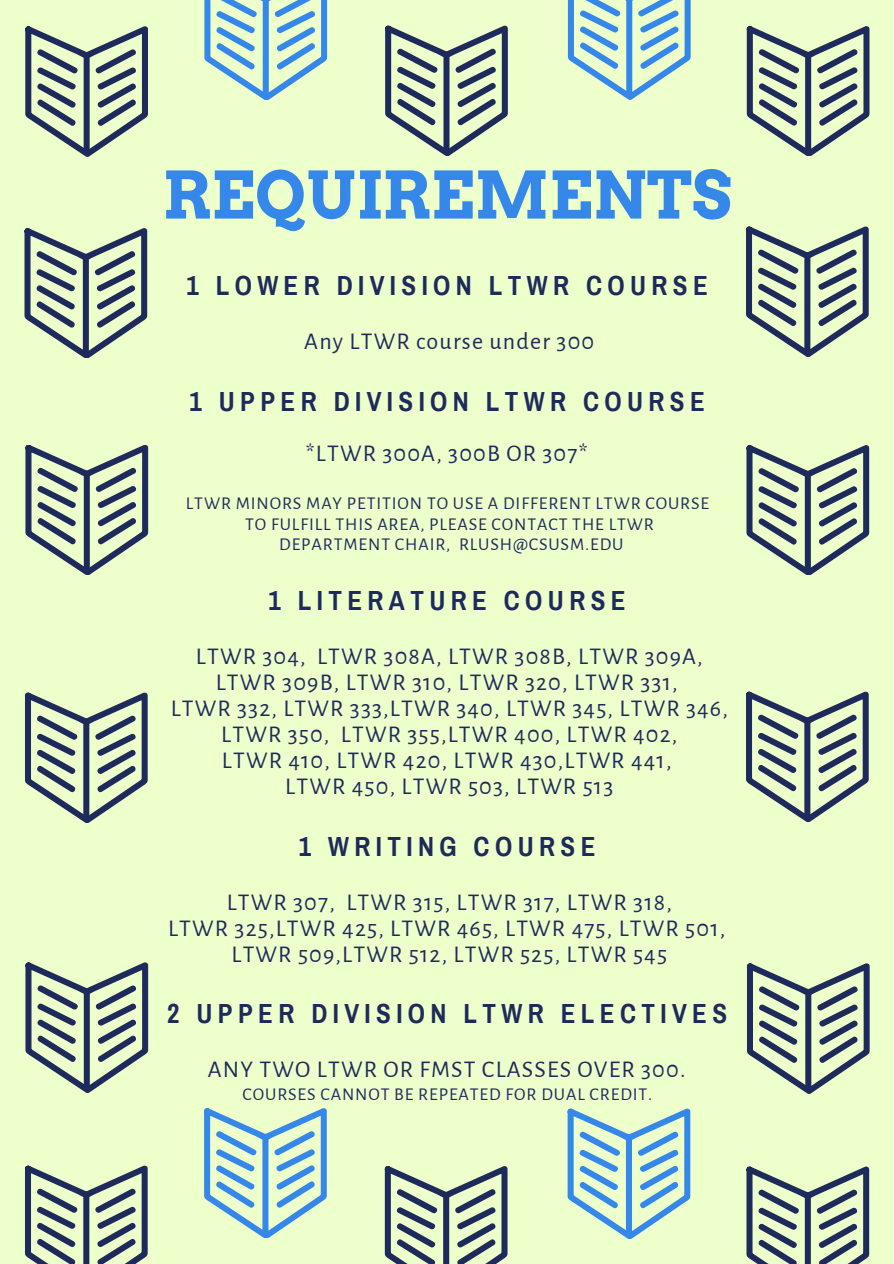
<style>
.page{position:relative;width:894px;height:1264px;background:#fff}
.page>*{position:absolute;margin:0;border:0;box-sizing:border-box;transform-origin:0 0}
.t1{font:700 64.95px "Arvo";color:#3587e9}
.t2{font:700 27px "Archivo Narrow";letter-spacing:.2em;color:#1e2a5b}
.t3{font:24px/26.1px "Alegreya Sans";letter-spacing:.05em;color:#1e2a5b;text-align:center}
.t4{font:18px/20.5px "Alegreya Sans";letter-spacing:.05em;color:#1e2a5b;text-align:center}
</style>
<div class="page">
<div style="left:0;top:0;width:893px;height:1263px;background:#edffcb"></div>
<svg style="left:25px;top:1165px;width:123px;height:98px"></svg>
<svg style="left:204px;top:1108px;width:123px;height:129px"></svg>
<svg style="left:384px;top:1166px;width:123px;height:97px"></svg>
<svg style="left:746px;top:1166px;width:122px;height:97px"></svg>
<svg style="left:567px;top:1108px;width:123px;height:130px"></svg>
<svg style="left:25px;top:27px;width:123px;height:129px"></svg>
<svg style="left:385px;top:26px;width:122px;height:129px"></svg>
<svg style="left:746px;top:26px;width:123px;height:130px"></svg>
<svg style="left:204px;top:0;width:123px;height:100px"></svg>
<svg style="left:567px;top:0;width:123px;height:99px"></svg>
<svg style="left:24px;top:228px;width:123px;height:130px"></svg>
<svg style="left:25px;top:962px;width:123px;height:130px"></svg>
<svg style="left:25px;top:693px;width:123px;height:129px"></svg>
<svg style="left:25px;top:445px;width:123px;height:129px"></svg>
<svg style="left:746px;top:227px;width:122px;height:129px"></svg>
<svg style="left:746px;top:963px;width:123px;height:130px"></svg>
<svg style="left:746px;top:692px;width:122px;height:129px"></svg>
<svg style="left:746px;top:445px;width:122px;height:130px"></svg>
<h1 class="t1" style="left:162px;top:156px;width:570px">REQUIREMENTS</h1>
<p class="t2" style="left:186px;top:271px;width:523px">1 LOWER DIVISION LTWR COURSE</p>
<p class="t3" style="left:304px;top:329px;width:291px">Any LTWR course under 300</p>
<p class="t2" style="left:189px;top:387px;width:516px">1 UPPER DIVISION LTWR COURSE</p>
<p class="t3" style="left:305px;top:440px;width:283px">*LTWR 300A, 300B OR 307*</p>
<p class="t4" style="left:186px;top:493px;width:524px">LTWR MINORS MAY PETITION TO USE A DIFFERENT LTWR COURSE<br>TO FULFILL THIS AREA, PLEASE CONTACT THE LTWR<br>DEPARTMENT CHAIR, RLUSH@CSUSM.EDU</p>
<p class="t2" style="left:268px;top:586px;width:358px">1 LITERATURE COURSE</p>
<p class="t3" style="left:171px;top:643px;width:558px">LTWR 304, LTWR 308A, LTWR 308B, LTWR 309A, LTWR 309B, LTWR 310, LTWR 320, LTWR 331,<br>LTWR 332, LTWR 333,LTWR 340, LTWR 345, LTWR 346, LTWR 350, LTWR 355,LTWR 400, LTWR 402,<br>LTWR 410, LTWR 420, LTWR 430,LTWR 441,<br>LTWR 450, LTWR 503, LTWR 513</p>
<p class="t2" style="left:299px;top:832px;width:298px">1 WRITING COURSE</p>
<p class="t3" style="left:168px;top:889px;width:558px">LTWR 307, LTWR 315, LTWR 317, LTWR 318,<br>LTWR 325,LTWR 425, LTWR 465, LTWR 475, LTWR 501,<br>LTWR 509,LTWR 512, LTWR 525, LTWR 545</p>
<p class="t2" style="left:167px;top:999px;width:561px">2 UPPER DIVISION LTWR ELECTIVES</p>
<p class="t3" style="left:208px;top:1057px;width:479px">ANY TWO LTWR OR FMST CLASSES OVER 300.</p>
<p class="t4" style="left:242px;top:1084px;width:411px">COURSES CANNOT BE REPEATED FOR DUAL CREDIT.</p>
</div>
